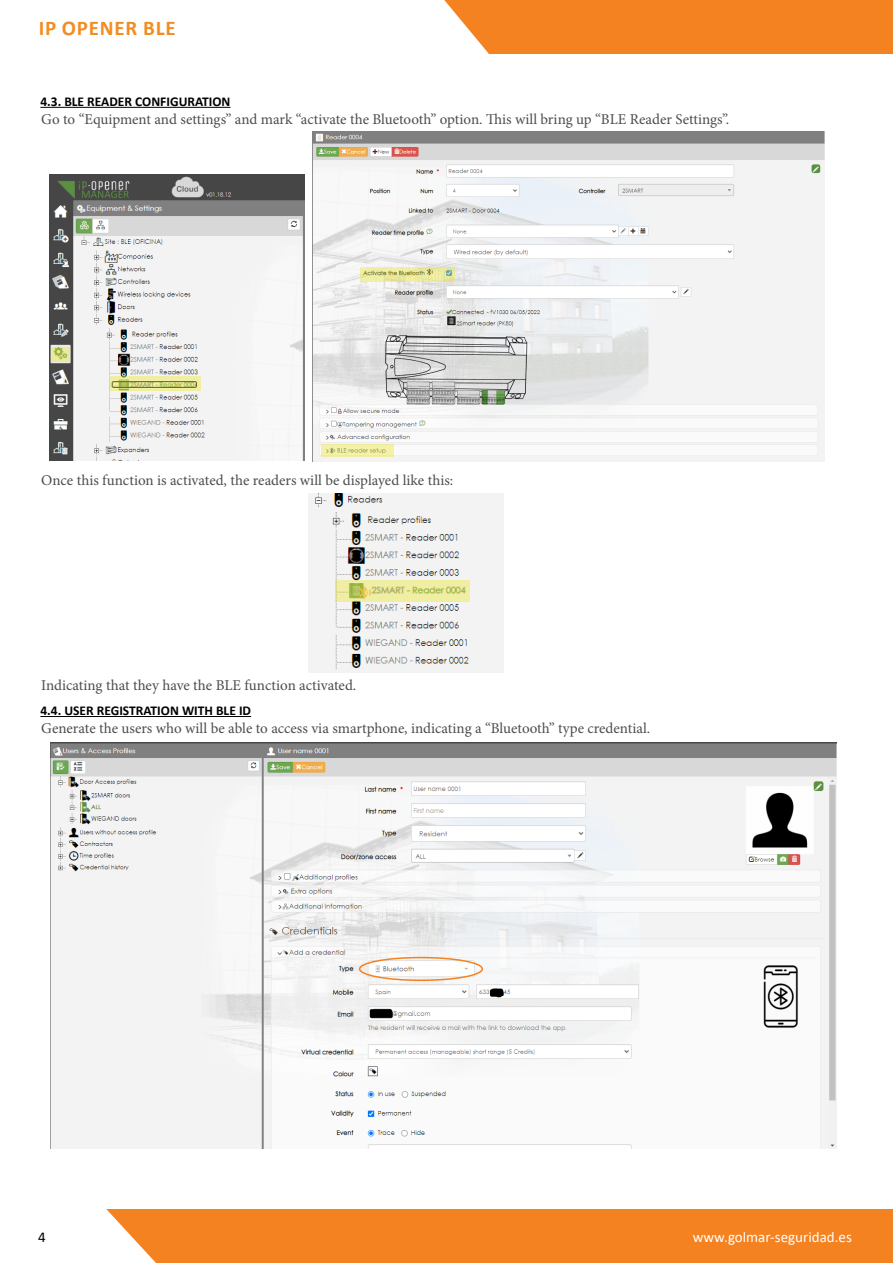
<style>
.page{position:relative;width:893px;height:1263px;background:#fff}
.page>*{position:absolute;margin:0;border:0;box-sizing:border-box;transform-origin:0 0}
.t1{font:700 21px "Calibri";letter-spacing:.04em;color:#f38c21}
.t2{font:15px "Minion Pro";color:#4d4d4f}
.t3{font:15px "Calibri";color:#fff}
.t4{font:15px "Calibri";color:#000}
.t5{font:700 13.5px "Calibri";color:#000}
</style>
<div class="page">
<div style="left:0;top:0;width:893px;height:54px;background:#f58220"></div>
<div style="left:0;top:0;width:489px;height:54px;background:#fff"></div>
<div style="left:106px;top:1209px;width:787px;height:54px;background:#f58220"></div>
<hr style="left:40px;top:107px;width:191px;height:1px;background:#000">
<hr style="left:40px;top:716px;width:211px;height:1px;background:#000">
<img style="left:49px;top:174px;width:255px;height:287px">
<svg style="left:109px;top:376px;width:92px;height:15px"></svg>
<svg style="left:51px;top:347px;width:19px;height:14px"></svg>
<img style="left:312px;top:132px;width:512px;height:329px">
<svg style="left:361px;top:267px;width:94px;height:14px"></svg>
<svg style="left:321px;top:444px;width:73px;height:13px"></svg>
<img style="left:309px;top:494px;width:194px;height:178px">
<svg style="left:335px;top:580px;width:134px;height:22px;background:#e2e393"></svg>
<img style="left:50px;top:742px;width:787px;height:406px">
<div style="left:359px;top:957px;width:124px;height:24px;border:2px solid #f58220;border-radius:50%"></div>
<h1 class="t1" style="left:39px;top:13px;width:138px">IP OPENER BLE</h1>
<p class="t5" style="left:40px;top:92px;width:192px">4.3. BLE READER CONFIGURATION</p>
<p class="t2" style="left:41px;top:109px;width:689px">Go to “Equipment and settings” and mark “activate the Bluetooth” option. This will bring up “BLE Reader Settings”.</p>
<p class="t2" style="left:41px;top:470px;width:414px">Once this function is activated, the readers will be displayed like this:</p>
<p class="t2" style="left:41px;top:676px;width:317px">Indicating that they have the BLE function activated.</p>
<p class="t2" style="left:41px;top:718px;width:611px">Generate the users who will be able to access via smartphone, indicating a “Bluetooth” type credential.</p>
<p class="t5" style="left:40px;top:701px;width:212px">4.4. USER REGISTRATION WITH BLE ID</p>
<p class="t4" style="left:38px;top:1226px;width:9px">4</p>
<p class="t3" style="left:693px;top:1226px;width:161px">www.golmar-seguridad.es</p>
</div>
